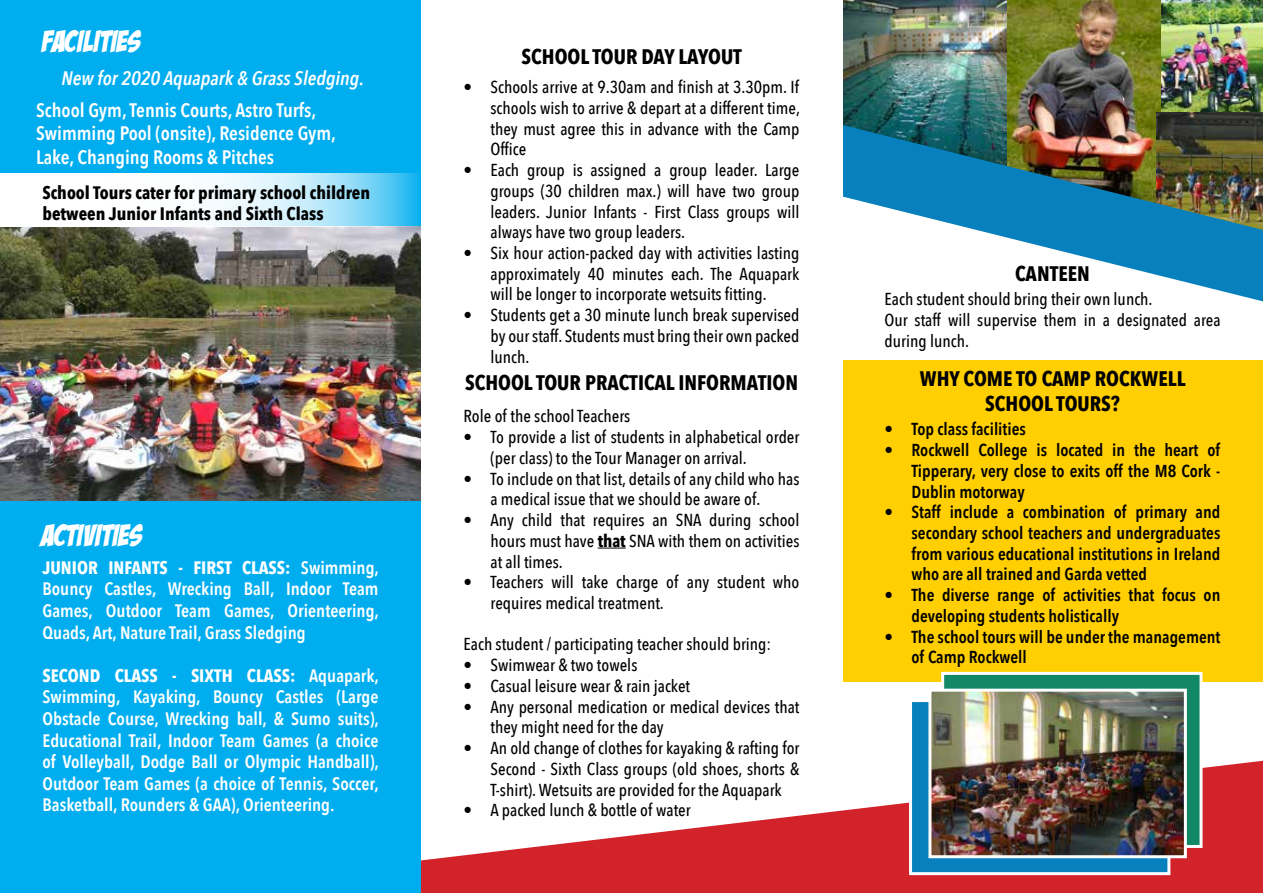
<style>
.page{position:relative;width:1263px;height:893px;background:#fff}
.page>*{position:absolute;margin:0;border:0;box-sizing:border-box;transform-origin:0 0}
.t1{font:30px "Bada Boom BB";color:#fff}
.t2{font:700 21px/25.2px "Avenir Next Condensed";color:#000;text-align:center}
.t3{font:600 19.5px/23.4px "Avenir Next Condensed";color:#fff}
.t4{font:italic 600 19.5px "Avenir Next Condensed";color:#fff}
.t5{font:600 18px/21.6px "Avenir Next Condensed";color:#fff;text-align:justify}
.t6{font:700 18px/21.6px "Avenir Next Condensed";color:#000}
.t7{font:500 17.25px/20.7px "Avenir Next Condensed";color:#000;text-align:justify}
.t8{font:600 17.25px/20.7px "Avenir Next Condensed";color:#000;text-align:justify}
.s1{font-weight:700}
</style>
<div class="page">
<img style="left:1007px;top:0;width:154px;height:119px">
<div style="left:836px;top:360px;width:427px;height:322px;background:#ffcf01"></div>
<img style="left:843px;top:0;width:164px;height:119px">
<svg style="left:420px;top:761px;width:843px;height:132px;fill:#d2232a"></svg>
<div style="left:0;top:0;width:420px;height:226px;background:#00aeef"></div>
<img style="left:0;top:226px;width:420px;height:276px">
<div style="left:0;top:502px;width:420px;height:391px;background:#00aeef"></div>
<svg style="left:0;top:173px;width:419px;height:54px;background:#d5f1fb"></svg>
<div style="left:941px;top:672px;width:261px;height:176px;background:#138866;border:3px solid #fff"></div>
<div style="left:909px;top:699px;width:261px;height:176px;background:#0880bd;border:3px solid #fff"></div>
<img style="left:932px;top:693px;width:251px;height:161px">
<div style="left:928px;top:689px;width:259px;height:169px;border:3px solid #fff"></div>
<img style="left:1161px;top:0;width:102px;height:113px">
<img style="left:1156px;top:113px;width:107px;height:6px">
<img style="left:843px;top:119px;width:420px;height:182px">
<div style="left:424px;top:0;width:419px;height:797px;background:#fff"></div>
<svg style="left:598px;top:548px;width:28px;height:1px"></svg>
<h1 class="t1" style="left:43px;top:26px;width:100px">FACILITIES</h1>
<p class="t4" style="left:62px;top:66px;width:304px">New for 2020 Aquapark &amp; Grass Sledging.</p>
<p class="t3" style="left:36px;top:98px;width:301px">School Gym, Tennis Courts, Astro Turfs,<br>Swimming Pool (onsite), Residence Gym,<br>Lake, Changing Rooms &amp; Pitches</p>
<p class="t6" style="left:43px;top:181px;width:329px">School Tours cater for primary school children between Junior Infants and Sixth Class</p>
<h1 class="t1" style="left:43px;top:519px;width:102px">ACTIVITIES</h1>
<p class="t5" style="left:43px;top:556px;width:338px"><span class="s1">JUNIOR INFANTS - FIRST CLASS:</span> Swimming, Bouncy Castles, Wrecking Ball, Indoor Team Games, Outdoor Team Games, Orienteering, Quads, Art, Nature Trail, Grass Sledging</p>
<p class="t5" style="left:43px;top:664px;width:338px"><span class="s1">SECOND CLASS - SIXTH CLASS:</span> Aquapark, Swimming, Kayaking, Bouncy Castles (Large Obstacle Course, Wrecking ball, &amp; Sumo suits), Educational Trail, Indoor Team Games (a choice of Volleyball, Dodge Ball or Olympic Handball), Outdoor Team Games (a choice of Tennis, Soccer, Basketball, Rounders &amp; GAA), Orienteering.</p>
<p class="t2" style="left:521px;top:43px;width:222px">SCHOOL TOUR DAY LAYOUT</p>
<p class="t7" style="left:490px;top:77px;width:311px;text-indent:-27px">• Schools arrive at 9.30am and finish at 3.30pm. If schools wish to arrive &amp; depart at a different time, they must agree this in advance with the Camp Office</p>
<p class="t7" style="left:490px;top:160px;width:310px;text-indent:-27px">• Each group is assigned a group leader. Large groups (30 children max.) will have two group leaders. Junior Infants - First Class groups will always have two group leaders.</p>
<p class="t7" style="left:490px;top:243px;width:310px;text-indent:-27px">• Six hour action-packed day with activities lasting approximately 40 minutes each. The Aquapark will be longer to incorporate wetsuits fitting.</p>
<p class="t7" style="left:490px;top:305px;width:310px;text-indent:-27px">• Students get a 30 minute lunch break supervised by our staff. Students must bring their own packed lunch.</p>
<p class="t2" style="left:465px;top:370px;width:334px">SCHOOL TOUR PRACTICAL INFORMATION</p>
<p class="t7" style="left:463px;top:406px;width:168px">Role of the school Teachers</p>
<p class="t7" style="left:490px;top:427px;width:310px;text-indent:-27px">• To provide a list of students in alphabetical order (per class) to the Tour Manager on arrival.</p>
<p class="t7" style="left:490px;top:468px;width:310px;text-indent:-27px">• To include on that list, details of any child who has a medical issue that we should be aware of.</p>
<p class="t7" style="left:490px;top:510px;width:310px;text-indent:-27px">• Any child that requires an SNA during school hours must have <span class="s1">that</span> SNA with them on activities at all times.</p>
<p class="t7" style="left:490px;top:572px;width:310px;text-indent:-27px">• Teachers will take charge of any student who requires medical treatment.</p>
<p class="t7" style="left:463px;top:634px;width:309px">Each student / participating teacher should bring:</p>
<p class="t7" style="left:463px;top:655px;width:175px">• Swimwear &amp; two towels</p>
<p class="t7" style="left:463px;top:675px;width:228px">• Casual leisure wear &amp; rain jacket</p>
<p class="t7" style="left:490px;top:696px;width:310px;text-indent:-27px">• Any personal medication or medical devices that they might need for the day</p>
<p class="t7" style="left:490px;top:738px;width:310px;text-indent:-27px">• An old change of clothes for kayaking &amp; rafting for Second - Sixth Class groups (old shoes, shorts &amp; T-shirt). Wetsuits are provided for the Aquapark</p>
<p class="t7" style="left:463px;top:800px;width:229px">• A packed lunch &amp; bottle of water</p>
<p class="t2" style="left:1015px;top:260px;width:76px">CANTEEN</p>
<p class="t7" style="left:884px;top:289px;width:337px;text-align:left">Each student should bring their own lunch.<br>Our staff will supervise them in a designated area during lunch.</p>
<p class="t2" style="left:920px;top:366px;width:267px">WHY COME TO CAMP ROCKWELL<br>SCHOOL TOURS?</p>
<p class="t8" style="left:884px;top:418px;width:143px">• Top class facilities</p>
<p class="t8" style="left:911px;top:439px;width:310px;text-indent:-27px">• Rockwell College is located in the heart of Tipperary, very close to exits off the M8 Cork - Dublin motorway</p>
<p class="t8" style="left:911px;top:501px;width:310px;text-indent:-27px">• Staff include a combination of primary and secondary school teachers and undergraduates from various educational institutions in Ireland who are all trained and Garda vetted</p>
<p class="t8" style="left:911px;top:584px;width:310px;text-indent:-27px">• The diverse range of activities that focus on developing students holistically</p>
<p class="t8" style="left:911px;top:626px;width:310px;text-indent:-27px">• The school tours will be under the management of Camp Rockwell</p>
</div>
